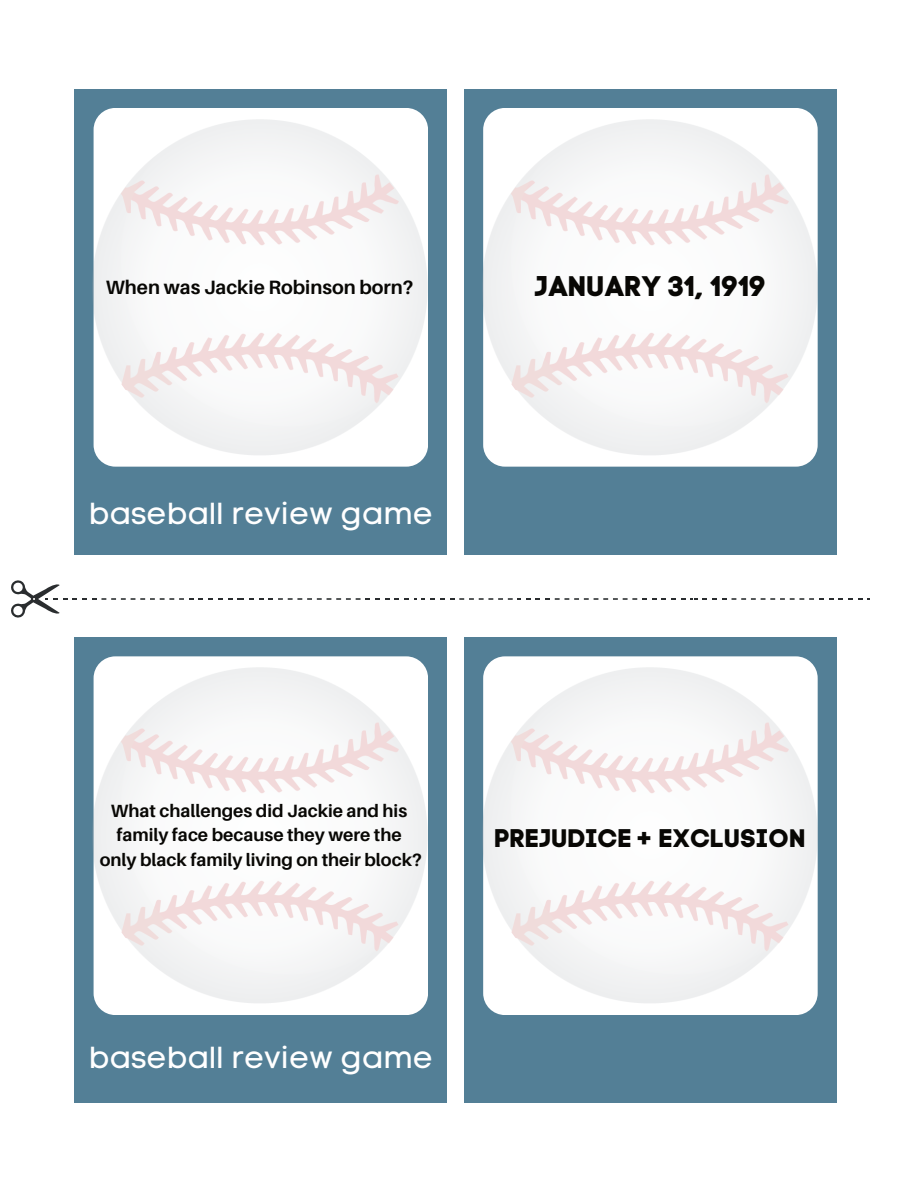
<style>
.page{position:relative;width:918px;height:1188px;background:#fff}
.page>*{position:absolute;margin:0;border:0;box-sizing:border-box;transform-origin:0 0}
.t1{font:30.45px "Code Pro Normal LC";color:#fff}
.t2{font:28.35px "Code Pro Bold LC";color:#080704}
.t3{font:25.35px "Code Pro Bold LC";color:#080704}
.t4{font:700 19.35px "Aileron";color:#080704}
.t5{font:700 17.85px/24.8px "Aileron";color:#080704;text-align:center}
</style>
<div class="page">
<div style="left:75px;top:89px;width:372px;height:466px;background:#537f96"></div>
<div style="left:464px;top:89px;width:373px;height:466px;background:#537f96"></div>
<svg style="left:96px;top:108px;width:329px;height:359px;fill:#fff"></svg>
<img style="left:93px;top:119px;width:335px;height:337px">
<svg style="left:486px;top:108px;width:329px;height:359px;fill:#fff"></svg>
<div style="left:75px;top:638px;width:372px;height:465px;background:#537f96"></div>
<div style="left:464px;top:638px;width:373px;height:465px;background:#537f96"></div>
<svg style="left:96px;top:656px;width:330px;height:359px;fill:#fff"></svg>
<svg style="left:485px;top:656px;width:330px;height:359px;fill:#fff"></svg>
<img style="left:482px;top:119px;width:336px;height:337px">
<img style="left:92px;top:668px;width:336px;height:336px">
<img style="left:482px;top:668px;width:336px;height:336px">
<svg style="left:11px;top:580px;width:859px;height:38px"></svg>
<p class="t4" style="left:106px;top:277px;width:309px">When was Jackie Robinson born?</p>
<p class="t1" style="left:89px;top:496px;width:346px">baseball review game</p>
<p class="t2" style="left:535px;top:268px;width:233px">JANUARY 31, 1919</p>
<p class="t5" style="left:100px;top:798px;width:324px">What challenges did Jackie and his family face because they were the only black family living on their block?</p>
<p class="t3" style="left:494px;top:823px;width:313px">PREJUDICE + EXCLUSION</p>
<p class="t1" style="left:89px;top:1040px;width:346px">baseball review game</p>
</div>
